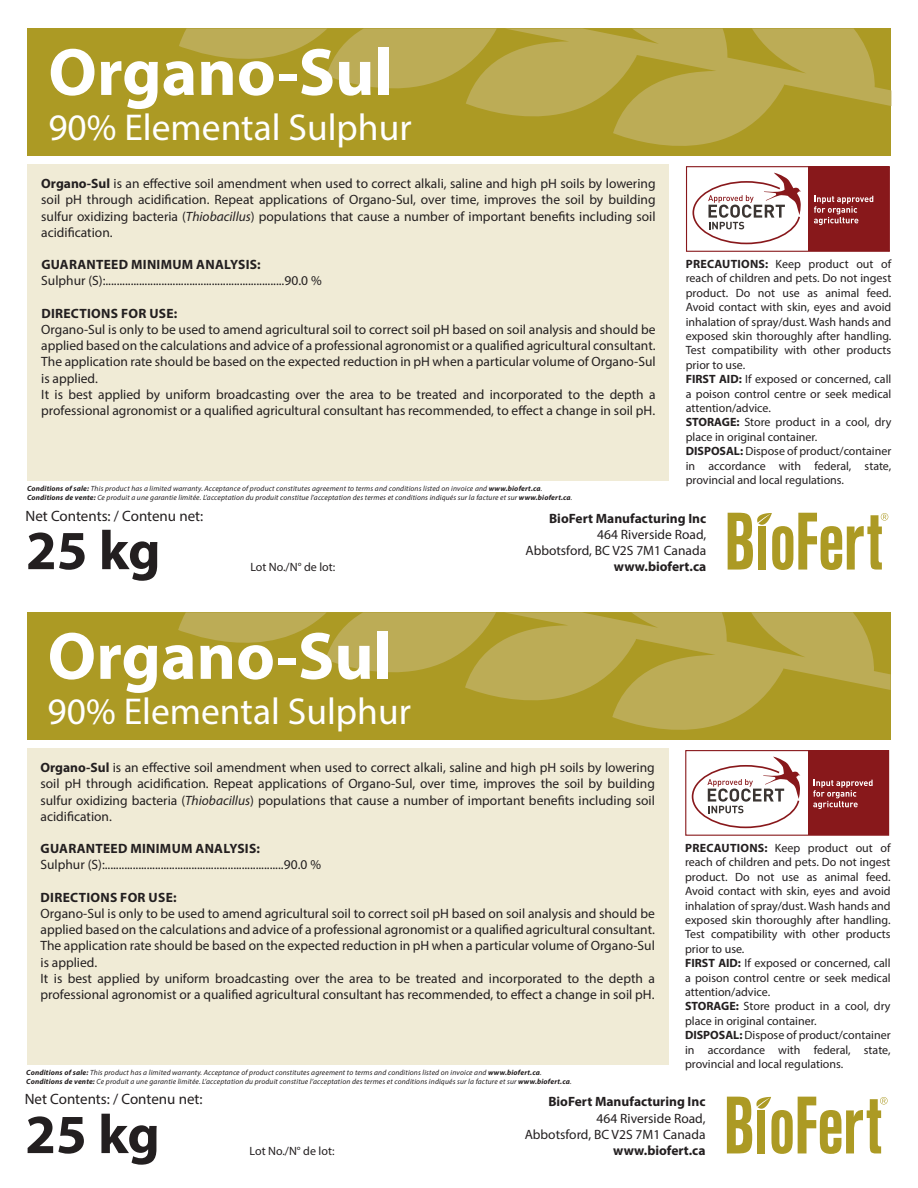
<style>
.page{position:relative;width:918px;height:1188px;background:#fff}
.page>*{position:absolute;margin:0;border:0;box-sizing:border-box;transform-origin:0 0}
.t1{font:700 67.5px "Myriad Pro";color:#fff}
.t2{font:700 55.5px "Myriad Pro";letter-spacing:-.005em;color:#231f20}
.t3{font:37.5px "Myriad Pro";color:#fff}
.t4{font:15px "Myriad Pro";color:#231f20}
.t5{font:13.5px/16.2px "Myriad Pro";color:#231f20}
.t6{font:700 13.5px "Myriad Pro";letter-spacing:.02em;color:#231f20}
.t7{font:700 13.5px "Myriad Pro";color:#231f20}
.t8{font:12px/14.4px "Myriad Pro";color:#231f20;text-align:justify}
.t9{font:italic 7.5px "Myriad Pro";letter-spacing:.02em;color:#231f20}
.s1{font-weight:700}
.s2{font-style:italic}
</style>
<div class="page">
<div style="left:28px;top:165px;width:641px;height:316px;background:#f0ebd6"></div>
<div style="left:27px;top:749px;width:641px;height:316px;background:#f0ebd6"></div>
<div style="left:28px;top:28px;width:863px;height:128px;background:#ac9a24"></div>
<div style="left:27px;top:612px;width:863px;height:128px;background:#ac9a24"></div>
<svg style="left:466px;top:28px;width:425px;height:137px;fill:#bcac56"></svg>
<svg style="left:179px;top:28px;width:318px;height:97px"></svg>
<svg style="left:465px;top:612px;width:426px;height:155px;fill:#bcac56"></svg>
<svg style="left:178px;top:612px;width:318px;height:97px"></svg>
<svg style="left:728px;top:513px;width:160px;height:57px"></svg>
<svg style="left:727px;top:1097px;width:161px;height:57px"></svg>
<div style="left:686px;top:166px;width:204px;height:86px;border:1px solid #88181b"></div>
<div style="left:809px;top:167px;width:80px;height:84px;background:#88181b"></div>
<svg style="left:692px;top:173px;width:109px;height:71px"></svg>
<svg style="left:814px;top:196px;width:59px;height:29px"></svg>
<div style="left:686px;top:751px;width:203px;height:84px;background:#fff"></div>
<div style="left:685px;top:750px;width:204px;height:86px;border:1px solid #88181b"></div>
<div style="left:808px;top:751px;width:80px;height:84px;background:#88181b"></div>
<svg style="left:692px;top:757px;width:108px;height:71px"></svg>
<svg style="left:813px;top:780px;width:60px;height:29px"></svg>
<p class="t1" style="left:48px;top:28px;width:346px">Organo-Sul</p>
<p class="t3" style="left:48px;top:104px;width:365px">90% Elemental Sulphur</p>
<p class="t5" style="left:41px;top:175px;width:616px;text-align:justify"><span class="s1">Organo-Sul</span> is an effective soil amendment when used to correct alkali, saline and high pH soils by lowering soil pH through acidification. Repeat applications of Organo-Sul, over time, improves the soil by building sulfur oxidizing bacteria (<span class="s2">Thiobacillus</span>) populations that cause a number of important benefits including soil acidification.</p>
<p class="t6" style="left:41px;top:256px;width:221px">GUARANTEED MINIMUM ANALYSIS:</p>
<p class="t5" style="left:41px;top:273px;width:282px">Sulphur (S):................................................................90.0 %</p>
<p class="t6" style="left:41px;top:304px;width:137px">DIRECTIONS FOR USE:</p>
<p class="t5" style="left:41px;top:321px;width:616px">Organo-Sul is only to be used to amend agricultural soil to correct soil pH based on soil analysis and should be applied based on the calculations and advice of a professional agronomist or a qualified agricultural consultant.</p>
<p class="t5" style="left:41px;top:354px;width:616px">The application rate should be based on the expected reduction in pH when a particular volume of Organo-Sul is applied.</p>
<p class="t5" style="left:41px;top:386px;width:616px">It is best applied by uniform broadcasting over the area to be treated and incorporated to the depth a professional agronomist or a qualified agricultural consultant has recommended, to effect a change in soil pH.</p>
<p class="t9" style="left:27px;top:484px;width:517px"><span class="s1">Conditions of sale:</span> This product has a limited warranty. Acceptance of product constitutes agreement to terms and conditions listed on invoice and <span class="s1">www.biofert.ca</span>.</p>
<p class="t9" style="left:27px;top:493px;width:547px"><span class="s1">Conditions de vente:</span> Ce produit a une garantie limitée. L’acceptation du produit constitue l’acceptation des termes et conditions indiqués sur la facture et sur <span class="s1">www.biofert.ca</span>.</p>
<p class="t8" style="left:686px;top:257px;width:207px"><span class="s1">PRECAUTIONS:</span> Keep product out of reach of children and pets. Do not ingest product. Do not use as animal feed.<br>Avoid contact with skin, eyes and avoid inhalation of spray/dust. Wash hands and exposed skin thoroughly after handling.<br>Test compatibility with other products prior to use.</p>
<p class="t8" style="left:686px;top:372px;width:207px"><span class="s1">FIRST AID:</span> If exposed or concerned, call a poison control centre or seek medical attention/advice.</p>
<p class="t8" style="left:686px;top:415px;width:207px"><span class="s1">STORAGE:</span> Store product in a cool, dry place in original container.</p>
<p class="t8" style="left:686px;top:444px;width:207px"><span class="s1">DISPOSAL:</span> Dispose of product/container in accordance with federal, state, provincial and local regulations.</p>
<p class="t4" style="left:25px;top:506px;width:179px">Net Contents: / Contenu net:</p>
<p class="t2" style="left:26px;top:514px;width:136px">25 kg</p>
<p class="t8" style="left:250px;top:559px;width:86px">Lot No./N° de lot:</p>
<p class="t1" style="left:48px;top:612px;width:346px">Organo-Sul</p>
<p class="t3" style="left:48px;top:688px;width:365px">90% Elemental Sulphur</p>
<p class="t7" style="left:549px;top:509px;width:159px">BioFert Manufacturing Inc</p>
<p class="t5" style="left:597px;top:526px;width:110px">464 Riverside Road,</p>
<p class="t5" style="left:525px;top:542px;width:182px">Abbotsford, BC V2S 7M1 Canada</p>
<p class="t7" style="left:614px;top:558px;width:94px">www.biofert.ca</p>
<p class="t5" style="left:41px;top:759px;width:616px;text-align:justify"><span class="s1">Organo-Sul</span> is an effective soil amendment when used to correct alkali, saline and high pH soils by lowering soil pH through acidification. Repeat applications of Organo-Sul, over time, improves the soil by building sulfur oxidizing bacteria (<span class="s2">Thiobacillus</span>) populations that cause a number of important benefits including soil acidification.</p>
<p class="t6" style="left:41px;top:840px;width:221px">GUARANTEED MINIMUM ANALYSIS:</p>
<p class="t5" style="left:41px;top:856px;width:282px">Sulphur (S):................................................................90.0 %</p>
<p class="t6" style="left:41px;top:888px;width:137px">DIRECTIONS FOR USE:</p>
<p class="t5" style="left:41px;top:905px;width:616px">Organo-Sul is only to be used to amend agricultural soil to correct soil pH based on soil analysis and should be applied based on the calculations and advice of a professional agronomist or a qualified agricultural consultant.</p>
<p class="t5" style="left:41px;top:937px;width:616px">The application rate should be based on the expected reduction in pH when a particular volume of Organo-Sul is applied.</p>
<p class="t5" style="left:41px;top:970px;width:616px">It is best applied by uniform broadcasting over the area to be treated and incorporated to the depth a professional agronomist or a qualified agricultural consultant has recommended, to effect a change in soil pH.</p>
<p class="t9" style="left:26px;top:1068px;width:517px"><span class="s1">Conditions of sale:</span> This product has a limited warranty. Acceptance of product constitutes agreement to terms and conditions listed on invoice and <span class="s1">www.biofert.ca</span>.</p>
<p class="t9" style="left:26px;top:1077px;width:547px"><span class="s1">Conditions de vente:</span> Ce produit a une garantie limitée. L’acceptation du produit constitue l’acceptation des termes et conditions indiqués sur la facture et sur <span class="s1">www.biofert.ca</span>.</p>
<p class="t8" style="left:685px;top:841px;width:207px"><span class="s1">PRECAUTIONS:</span> Keep product out of reach of children and pets. Do not ingest product. Do not use as animal feed.<br>Avoid contact with skin, eyes and avoid inhalation of spray/dust. Wash hands and exposed skin thoroughly after handling.<br>Test compatibility with other products prior to use.</p>
<p class="t8" style="left:685px;top:956px;width:207px"><span class="s1">FIRST AID:</span> If exposed or concerned, call a poison control centre or seek medical attention/advice.</p>
<p class="t8" style="left:685px;top:999px;width:207px"><span class="s1">STORAGE:</span> Store product in a cool, dry place in original container.</p>
<p class="t8" style="left:685px;top:1028px;width:207px"><span class="s1">DISPOSAL:</span> Dispose of product/container in accordance with federal, state, provincial and local regulations.</p>
<p class="t4" style="left:25px;top:1090px;width:179px">Net Contents: / Contenu net:</p>
<p class="t2" style="left:25px;top:1098px;width:136px">25 kg</p>
<p class="t8" style="left:250px;top:1143px;width:86px">Lot No./N° de lot:</p>
<p class="t7" style="left:548px;top:1093px;width:159px">BioFert Manufacturing Inc</p>
<p class="t5" style="left:597px;top:1110px;width:110px">464 Riverside Road,</p>
<p class="t5" style="left:525px;top:1126px;width:182px">Abbotsford, BC V2S 7M1 Canada</p>
<p class="t7" style="left:613px;top:1142px;width:94px">www.biofert.ca</p>
</div>
